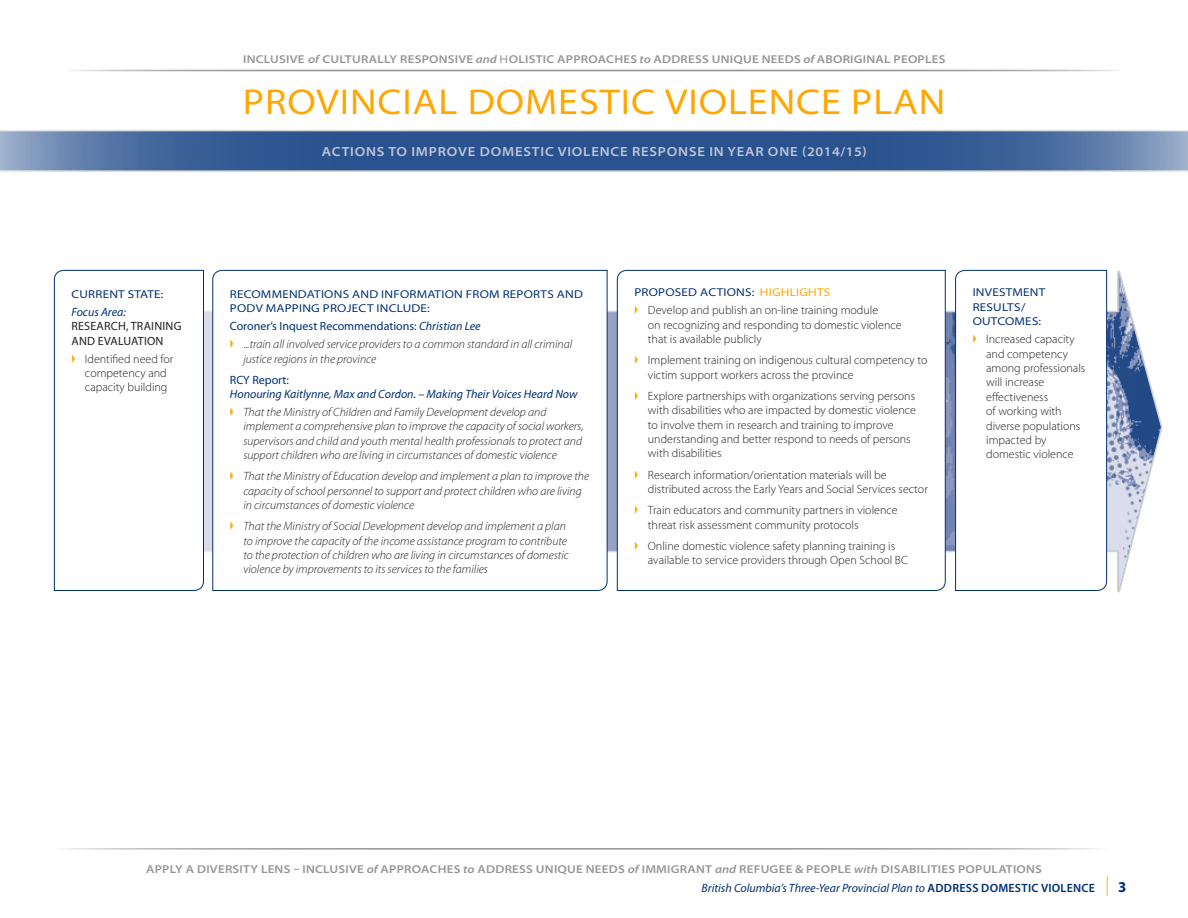
<style>
.page{position:relative;width:1188px;height:918px;background:#fff}
.page>*{position:absolute;margin:0;border:0;box-sizing:border-box;transform-origin:0 0}
.t1{font:semi-expanded 36px "Myriad Pro";letter-spacing:.025em;color:#ffa700}
.t2{font:600 semi-expanded 13.2px "Myriad Pro";letter-spacing:.06em;color:#c0c5db}
.t3{font:300 12px/14.4px "Myriad Pro";color:#231f20}
.t4{font:italic 300 12px/14.4px "Myriad Pro";color:#231f20}
.Body{font:italic 12px/14.4px "Myriad Pro";color:#002f73}
.Body-2{font:12px "Myriad Pro";color:#002f73}
.Focus_Area{font:12px/14.4px "Myriad Pro";letter-spacing:.02em;color:#231f20}
.t5{font:600 semi-expanded 11.4px "Myriad Pro";letter-spacing:.02em;color:#939598;scale:1.05 1}
.Heading_4{font:semi-expanded 11.4px/14.4px "Myriad Pro";letter-spacing:.02em;color:#002f73;scale:1.05 1}
.s1{font-style:italic}
.s2{font-weight:400}
.s3{font-style:italic;color:#002f73}
.s4{font-style:normal}
.s5{color:#ffa700}
.s6{font-weight:600;font-style:normal}
.s7{font-style:normal;font-stretch:condensed;font-size:19.8px;color:#ffb336}
.s8{font-weight:700;font-style:normal;font-size:15px}
</style>
<div class="page">
<svg style="left:0;top:130px;width:1188px;height:42px;background:#476a9c"></svg>
<hr style="left:54px;top:848px;width:1053px;height:2px;background:#939598">
<hr style="left:68px;top:70px;width:1053px;height:1px;background:#939598">
<svg style="left:53px;top:270px;width:1110px;height:323px"></svg>
<svg style="left:54px;top:270px;width:150px;height:321px"></svg>
<svg style="left:212px;top:270px;width:396px;height:321px"></svg>
<svg style="left:617px;top:270px;width:329px;height:321px"></svg>
<svg style="left:955px;top:270px;width:152px;height:321px"></svg>
<svg style="left:72px;top:354px;width:3px;height:9px"></svg>
<svg style="left:231px;top:339px;width:2px;height:9px"></svg>
<svg style="left:231px;top:407px;width:2px;height:9px"></svg>
<svg style="left:231px;top:471px;width:2px;height:9px"></svg>
<svg style="left:231px;top:521px;width:2px;height:9px"></svg>
<svg style="left:635px;top:306px;width:3px;height:8px"></svg>
<svg style="left:635px;top:355px;width:3px;height:9px"></svg>
<svg style="left:635px;top:391px;width:3px;height:9px"></svg>
<svg style="left:635px;top:470px;width:3px;height:9px"></svg>
<svg style="left:635px;top:505px;width:3px;height:9px"></svg>
<svg style="left:635px;top:541px;width:3px;height:9px"></svg>
<svg style="left:973px;top:334px;width:3px;height:9px"></svg>
<p class="t5" style="left:243px;top:53px;width:670px">INCLUSIVE <span class="s1">of</span> CULTURALLY RESPONSIVE <span class="s1">and</span> <span class="s2">H</span>OLISTIC APPROACHES <span class="s1">to</span> ADDRESS UNIQUE NEEDS <span class="s1">of</span> ABORIGINAL PEOPLES</p>
<h1 class="t1" style="left:243px;top:82px;width:704px">PROVINCIAL DOMESTIC VIOLENCE PLAN</h1>
<p class="t2" style="left:322px;top:144px;width:547px">ACTIONS TO IMPROVE DOMESTIC VIOLENCE RESPONSE IN YEAR ONE (2014/15)</p>
<p class="Heading_4" style="left:71px;top:287px;width:89px">CURRENT STATE:</p>
<p class="Focus_Area" style="left:71px;top:305px;width:112px"><span class="s3">Focus Area:<br></span>RESEARCH, TRAINING<br>AND EVALUATION</p>
<p class="t3" style="left:85px;top:352px;width:90px">Identified need for competency and capacity building</p>
<p class="Heading_4" style="left:230px;top:287px;width:338px">RECOMMENDATIONS AND INFORMATION FROM REPORTS AND<br>PODV MAPPING PROJECT INCLUDE:</p>
<p class="Body-2" style="left:230px;top:320px;width:252px">Coroner’s Inquest Recommendations: <span class="s1">Christian Lee</span></p>
<p class="t4" style="left:243px;top:337px;width:330px"><span class="s4">..</span>.train all involved service providers to a common standard in all criminal justice regions in the province</p>
<p class="Body" style="left:230px;top:373px;width:349px"><span class="s4">RCY Report:<br></span>Honouring Kaitlynne, Max and Cordon. – Making Their Voices Heard Now</p>
<p class="t4" style="left:243px;top:405px;width:342px">That the Ministry of Children and Family Development develop and implement a comprehensive plan to improve the capacity of social workers, supervisors and child and youth mental health professionals to protect and support children who are living in circumstances of domestic violence</p>
<p class="t4" style="left:243px;top:469px;width:347px">That the Ministry of Education develop and implement a plan to improve the capacity of school personnel to support and protect children who are living in circumstances of domestic violence</p>
<p class="t4" style="left:243px;top:519px;width:327px">That the Ministry of Social Development develop and implement a plan to improve the capacity of the income assistance program to contribute to the protection of children who are living in circumstances of domestic violence by improvements to its services to the families</p>
<p class="Heading_4" style="left:634px;top:286px;width:188px">PROPOSED ACTIONS: <span class="s5">HIGHLIGHTS</span></p>
<p class="t3" style="left:648px;top:303px;width:255px">Develop and publish an on-line training module<br>on recognizing and responding to domestic violence that is available publicly</p>
<p class="t3" style="left:648px;top:353px;width:281px">Implement training on indigenous cultural competency to victim support workers across the province</p>
<p class="t3" style="left:648px;top:389px;width:270px">Explore partnerships with organizations serving persons with disabilities who are impacted by domestic violence to involve them in research and training to improve understanding and better respond to needs of persons with disabilities</p>
<p class="t3" style="left:648px;top:468px;width:281px">Research information/orientation materials will be distributed across the Early Years and Social Services sector</p>
<p class="t3" style="left:648px;top:503px;width:251px">Train educators and community partners in violence threat risk assessment community protocols</p>
<p class="t3" style="left:648px;top:539px;width:261px">Online domestic violence safety planning training is available to service providers through Open School BC</p>
<p class="Heading_4" style="left:973px;top:286px;width:71px">INVESTMENT<br>RESULTS/<br>OUTCOMES:</p>
<p class="t3" style="left:986px;top:332px;width:101px">Increased capacity and competency among professionals will increase effectiveness<br>of working with diverse populations impacted by domestic violence</p>
<p class="t5" style="left:146px;top:863px;width:855px">APPLY A DIVERSITY LENS – INCLUSIVE <span class="s1">of</span> APPROACHES <span class="s1">to</span> ADDRESS UNIQUE NEEDS <span class="s1">of</span> IMMIGRANT <span class="s1">and</span> REFUGEE &amp; PEOPLE <span class="s1">with</span> DISABILITIES POPULATIONS</p>
<p class="Body" style="left:702px;top:881px;width:426px">British Columbia’s Three-Year Provincial Plan to <span class="s6">ADDRESS DOMESTIC VIOLENCE</span> <span class="s7">|</span> <span class="s8">3</span></p>
</div>
